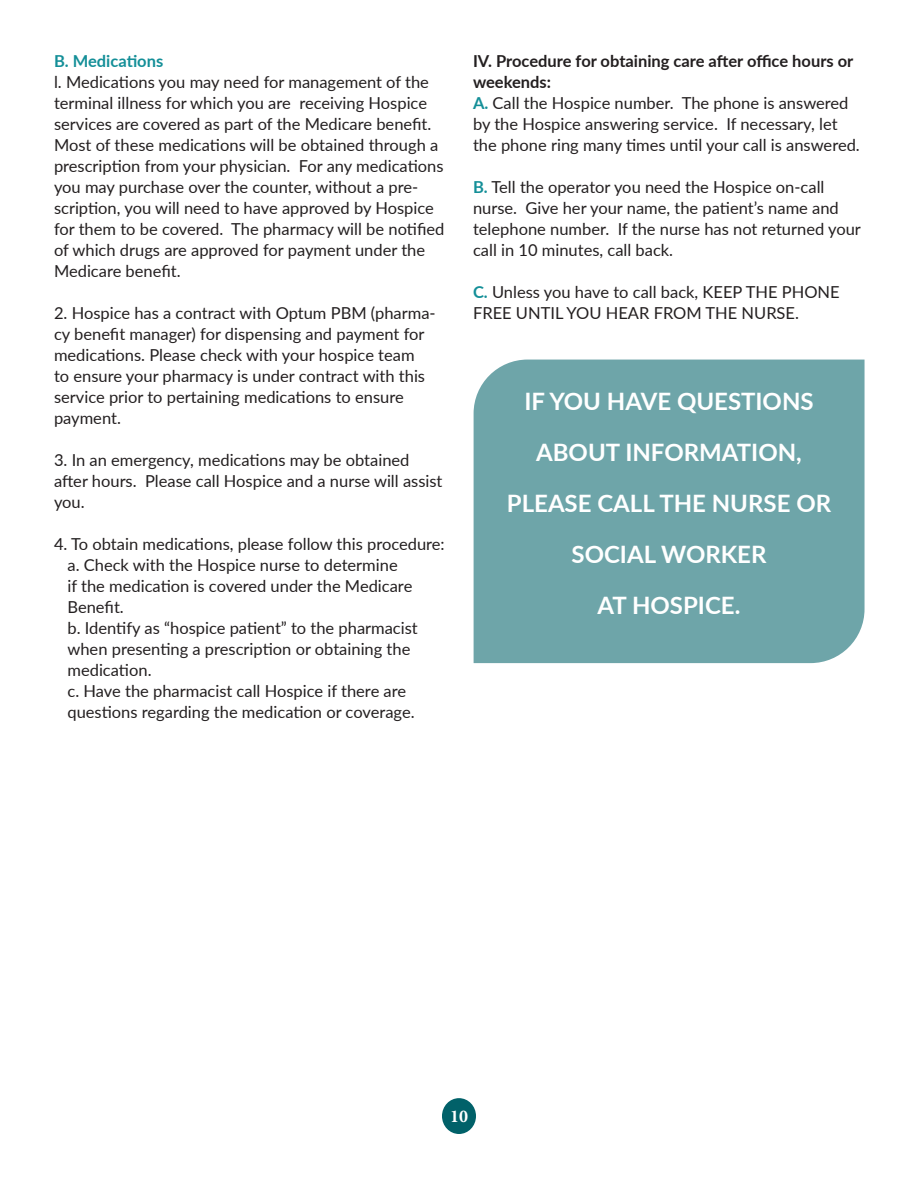
<style>
.page{position:relative;width:918px;height:1188px;background:#fff}
.page>*{position:absolute;margin:0;border:0;box-sizing:border-box;transform-origin:0 0}
.t1{font:700 24px/51px "Lato";color:#fff;text-align:center}
.t2{font:700 18px "Minion Pro";color:#fff}
.t3{font:16.5px/21px "Lato";color:#231f20}
.t4{font:700 16.5px/21px "Lato";color:#231f20}
.t5{font:700 16.5px "Lato";color:#148f98}
.s1{font-weight:700;color:#148f98}
</style>
<div class="page">
<div style="left:474px;top:360px;width:391px;height:303px;background:#6ea5a9"></div>
<div style="left:442px;top:1098px;width:34px;height:36px;background:#016169;border-radius:50%"></div>
<p class="t5" style="left:54px;top:49px;width:111px">B. Medications</p>
<p class="t3" style="left:54px;top:71px;width:392px">l. Medications you may need for management of the terminal illness for which you are receiving Hospice services are covered as part of the Medicare benefit.<br>Most of these medications will be obtained through a prescription from your physician. For any medications you may purchase over the counter, without a pre&shy;scription, you will need to have approved by Hospice for them to be covered. The pharmacy will be notified of which drugs are approved for payment under the Medicare benefit.</p>
<p class="t3" style="left:54px;top:302px;width:383px">2. Hospice has a contract with Optum PBM (pharma&shy;cy benefit manager) for dispensing and payment for medications. Please check with your hospice team<br>to ensure your pharmacy is under contract with this service prior to pertaining medications to ensure payment.</p>
<p class="t3" style="left:54px;top:449px;width:390px">3. In an emergency, medications may be obtained after hours. Please call Hospice and a nurse will assist you.</p>
<p class="t3" style="left:54px;top:533px;width:392px">4. To obtain medications, please follow this procedure:</p>
<p class="t3" style="left:68px;top:554px;width:346px">a. Check with the Hospice nurse to determine<br>if the medication is covered under the Medicare<br>Benefit.</p>
<p class="t3" style="left:68px;top:617px;width:352px">b. Identify as “hospice patient” to the pharmacist when presenting a prescription or obtaining the medication.</p>
<p class="t3" style="left:68px;top:680px;width:349px">c. Have the pharmacist call Hospice if there are questions regarding the medication or coverage.</p>
<p class="t4" style="left:473px;top:50px;width:382px">IV. Procedure for obtaining care after office hours or weekends:</p>
<p class="t3" style="left:473px;top:92px;width:388px"><span class="s1">A.</span> Call the Hospice number. The phone is answered by the Hospice answering service. If necessary, let the phone ring many times until your call is answered.</p>
<p class="t3" style="left:473px;top:176px;width:389px"><span class="s1">B.</span> Tell the operator you need the Hospice on-call nurse. Give her your name, the patient’s name and telephone number. If the nurse has not returned your call in 10 minutes, call back.</p>
<p class="t3" style="left:473px;top:281px;width:368px"><span class="s1">C.</span> Unless you have to call back, KEEP THE PHONE<br>FREE UNTIL YOU HEAR FROM THE NURSE.</p>
<p class="t1" style="left:507px;top:374px;width:326px">IF YOU HAVE QUESTIONS<br>ABOUT INFORMATION,<br>PLEASE CALL THE NURSE OR<br>SOCIAL WORKER<br>AT HOSPICE.</p>
<p class="t2" style="left:450px;top:1104px;width:19px">10</p>
</div>
